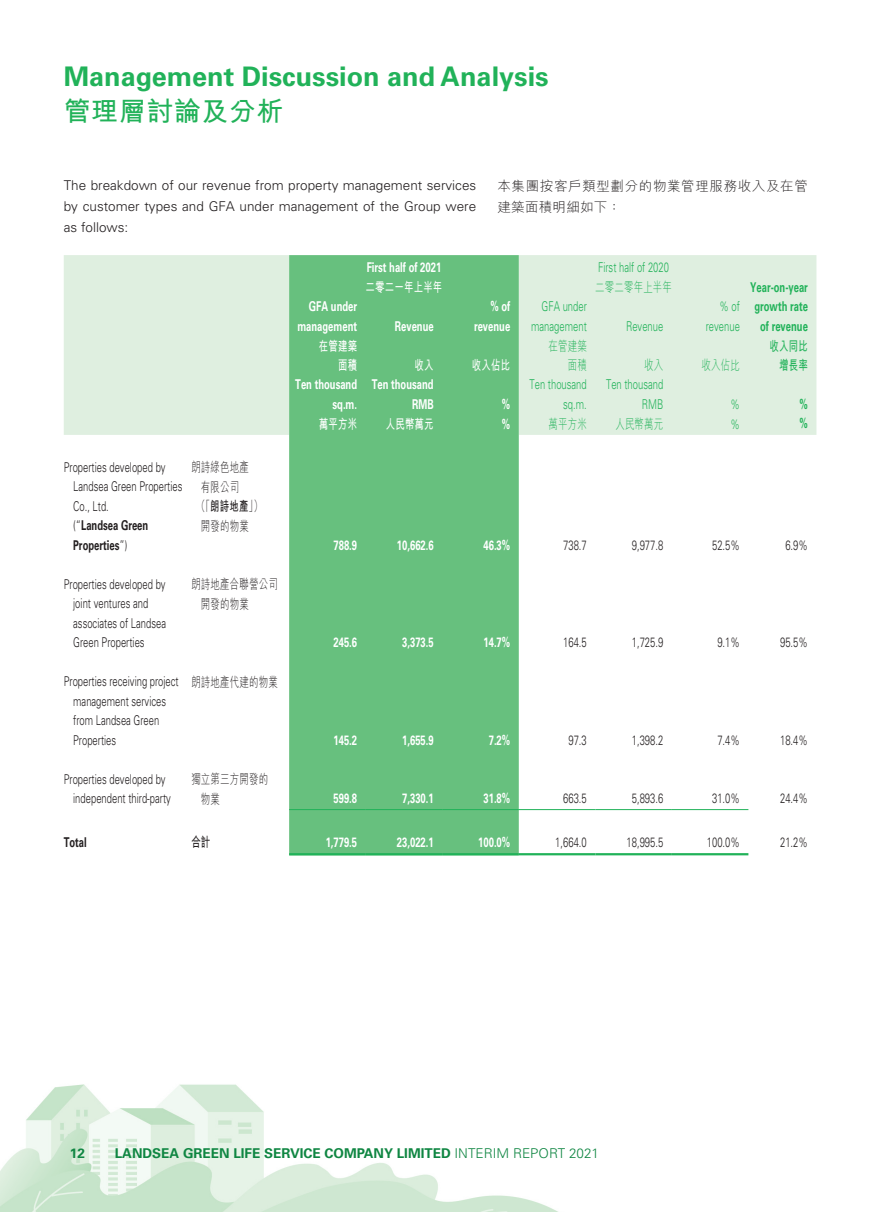
<style>
.page{position:relative;width:893px;height:1212px;background:#fff}
.page>*{position:absolute;margin:0;border:0;box-sizing:border-box;transform-origin:0 0}
.t1{font:700 27px "Univers LT Std";color:#21b259}
.t2{font:700 27px "M Hei HK";letter-spacing:.02em;color:#21b259}
._50_Table_txt{font:300 13.5px "Univers LT Std";color:#231f20;scale:.7 1}
._50_Table_txt-2{font:700 13.5px "Univers LT Std";color:#fff;scale:.7 1}
._00_txt_E{font:300 13.5px/21px "Univers LT Std";color:#231f20;text-align:justify}
._50_Table_txt-3{font:300 13.5px "Univers LT Std";color:#21b259;scale:.7 1}
.t3{font:700 13.5px "Univers LT Std";color:#0f8642}
._50_Table_txt-4{font:300 13.5px "M Hei HK";letter-spacing:.02em;color:#231f20;scale:.7 1}
._50_Table_txt-5{font:700 13.5px "Univers LT Std";color:#21b259;scale:.7 1}
._50_Table_txt-6{font:700 13.5px "Univers LT Std";color:#231f20;scale:.7 1}
._000_txt_C{font:300 13.5px/21px "M Hei HK";letter-spacing:.045em;color:#231f20}
._50_Table_txt-7{font:700 13.5px "M Hei HK";letter-spacing:.02em;color:#fff;scale:.7 1}
._50_Table_txt-8{font:300 13.5px "M Hei HK";letter-spacing:.02em;color:#21b259;scale:.7 1}
._50_Table_txt-9{font:700 13.5px "M Hei HK";letter-spacing:.02em;color:#21b259;scale:.7 1}
._50_Table_txt-10{font:700 13.5px "M Hei HK";color:#231f20;scale:.7 1}
.s1{font-weight:300}
.s2{font-weight:700}
</style>
<div class="page">
<img style="left:0;top:1084px;width:558px;height:128px">
<div style="left:64px;top:255px;width:752px;height:180px;background:#dfefe0"></div>
<div style="left:289px;top:255px;width:230px;height:598px;background:#67c07e"></div>
<hr style="left:289px;top:809px;width:77px;height:1px;background:#21b259">
<hr style="left:366px;top:809px;width:76px;height:1px;background:#21b259">
<hr style="left:442px;top:809px;width:77px;height:1px;background:#21b259">
<hr style="left:519px;top:809px;width:76px;height:1px;background:#21b259">
<hr style="left:595px;top:809px;width:77px;height:1px;background:#21b259">
<hr style="left:672px;top:809px;width:76px;height:1px;background:#21b259">
<hr style="left:289px;top:853px;width:77px;height:2px;background:#21b259">
<hr style="left:366px;top:853px;width:76px;height:2px;background:#21b259">
<hr style="left:442px;top:853px;width:77px;height:2px;background:#21b259">
<hr style="left:519px;top:853px;width:76px;height:2px;background:#21b259">
<hr style="left:595px;top:853px;width:77px;height:2px;background:#21b259">
<hr style="left:672px;top:853px;width:76px;height:2px;background:#21b259">
<h1 class="t1" style="left:64px;top:61px;width:486px">Management Discussion and Analysis</h1>
<h1 class="t2" style="left:64px;top:91px;width:221px">管理層討論及分析</h1>
<p class="_000_txt_C" style="left:497px;top:175px;width:312px">本集團按客戶類型劃分的物業管理服務收入及在管建築面積明細如下：</p>
<p class="_00_txt_E" style="left:64px;top:175px;width:414px">The breakdown of our revenue from property management services by customer types and GFA under management of the Group were as follows:</p>
<p class="_50_Table_txt-2" style="left:367px;top:260px;width:108px">First half of 2021</p>
<p class="_50_Table_txt-3" style="left:598px;top:259px;width:103px">First half of 2020</p>
<p class="_50_Table_txt-7" style="left:365px;top:278px;width:111px">二零二一年上半年</p>
<p class="_50_Table_txt-8" style="left:595px;top:281px;width:111px">二零二零年上半年</p>
<p class="_50_Table_txt-2" style="left:309px;top:299px;width:71px">GFA under</p>
<p class="_50_Table_txt-2" style="left:297px;top:318px;width:87px">management</p>
<p class="_50_Table_txt-2" style="left:395px;top:318px;width:57px">Revenue</p>
<p class="_50_Table_txt-2" style="left:490px;top:299px;width:30px">% of</p>
<p class="_50_Table_txt-2" style="left:474px;top:318px;width:53px">revenue</p>
<p class="_50_Table_txt-3" style="left:542px;top:298px;width:66px">GFA under</p>
<p class="_50_Table_txt-3" style="left:531px;top:318px;width:81px">management</p>
<p class="_50_Table_txt-3" style="left:626px;top:318px;width:55px">Revenue</p>
<p class="_50_Table_txt-3" style="left:719px;top:298px;width:31px">% of</p>
<p class="_50_Table_txt-3" style="left:706px;top:318px;width:50px">revenue</p>
<p class="_50_Table_txt-7" style="left:319px;top:336px;width:56px">在管建築</p>
<p class="_50_Table_txt-7" style="left:338px;top:356px;width:29px">面積</p>
<p class="_50_Table_txt-7" style="left:415px;top:356px;width:29px">收入</p>
<p class="_50_Table_txt-7" style="left:472px;top:356px;width:56px">收入佔比</p>
<p class="_50_Table_txt-8" style="left:548px;top:339px;width:56px">在管建築</p>
<p class="_50_Table_txt-8" style="left:568px;top:359px;width:29px">面積</p>
<p class="_50_Table_txt-8" style="left:644px;top:359px;width:29px">收入</p>
<p class="_50_Table_txt-8" style="left:701px;top:359px;width:56px">收入佔比</p>
<p class="_50_Table_txt-5" style="left:750px;top:279px;width:84px">Year-on-year</p>
<p class="_50_Table_txt-5" style="left:754px;top:299px;width:78px">growth rate</p>
<p class="_50_Table_txt-5" style="left:760px;top:318px;width:70px">of revenue</p>
<p class="_50_Table_txt-9" style="left:769px;top:336px;width:56px">收入同比</p>
<p class="_50_Table_txt-9" style="left:779px;top:356px;width:43px">增長率</p>
<p class="_50_Table_txt-2" style="left:295px;top:377px;width:90px">Ten thousand</p>
<p class="_50_Table_txt-2" style="left:332px;top:396px;width:37px">sq.m.</p>
<p class="_50_Table_txt-2" style="left:372px;top:377px;width:90px">Ten thousand</p>
<p class="_50_Table_txt-2" style="left:412px;top:396px;width:32px">RMB</p>
<p class="_50_Table_txt-2" style="left:502px;top:396px;width:14px">%</p>
<p class="_50_Table_txt-3" style="left:530px;top:376px;width:83px">Ten thousand</p>
<p class="_50_Table_txt-3" style="left:563px;top:396px;width:35px">sq.m.</p>
<p class="_50_Table_txt-3" style="left:606px;top:376px;width:83px">Ten thousand</p>
<p class="_50_Table_txt-3" style="left:642px;top:396px;width:32px">RMB</p>
<p class="_50_Table_txt-3" style="left:730px;top:396px;width:15px">%</p>
<p class="_50_Table_txt-5" style="left:799px;top:396px;width:14px">%</p>
<p class="_50_Table_txt-7" style="left:319px;top:414px;width:56px">萬平方米</p>
<p class="_50_Table_txt-7" style="left:386px;top:414px;width:70px">人民幣萬元</p>
<p class="_50_Table_txt-2" style="left:502px;top:416px;width:14px">%</p>
<p class="_50_Table_txt-8" style="left:548px;top:417px;width:56px">萬平方米</p>
<p class="_50_Table_txt-8" style="left:615px;top:417px;width:70px">人民幣萬元</p>
<p class="_50_Table_txt-3" style="left:730px;top:416px;width:15px">%</p>
<p class="_50_Table_txt-5" style="left:799px;top:416px;width:14px">%</p>
<p class="_50_Table_txt" style="left:64px;top:459px;width:147px">Properties developed by</p>
<p class="_50_Table_txt" style="left:73px;top:478px;width:158px">Landsea Green Properties</p>
<p class="_50_Table_txt" style="left:73px;top:498px;width:53px">Co., Ltd.</p>
<p class="_50_Table_txt-6" style="left:73px;top:517px;width:109px"><span class="s1">(“</span>Landsea Green</p>
<p class="_50_Table_txt-6" style="left:73px;top:537px;width:79px">Properties<span class="s1">”)</span></p>
<p class="_50_Table_txt-4" style="left:191px;top:460px;width:84px">朗詩綠色地產</p>
<p class="_50_Table_txt-4" style="left:201px;top:480px;width:56px">有限公司</p>
<p class="_50_Table_txt-4" style="left:196px;top:499px;width:97px">（「<span class="s2">朗詩地產</span>」）</p>
<p class="_50_Table_txt-4" style="left:201px;top:519px;width:70px">開發的物業</p>
<p class="_50_Table_txt" style="left:64px;top:576px;width:147px">Properties developed by</p>
<p class="_50_Table_txt" style="left:73px;top:595px;width:109px">joint ventures and</p>
<p class="_50_Table_txt" style="left:73px;top:615px;width:134px">associates of Landsea</p>
<p class="_50_Table_txt" style="left:73px;top:634px;width:104px">Green Properties</p>
<p class="_50_Table_txt-4" style="left:191px;top:577px;width:125px">朗詩地產合聯營公司</p>
<p class="_50_Table_txt-4" style="left:201px;top:597px;width:70px">開發的物業</p>
<p class="_50_Table_txt-2" style="left:334px;top:537px;width:35px">788.9</p>
<p class="_50_Table_txt-2" style="left:397px;top:537px;width:54px">10,662.6</p>
<p class="_50_Table_txt-2" style="left:483px;top:537px;width:40px">46.3%</p>
<p class="_50_Table_txt" style="left:563px;top:537px;width:35px">738.7</p>
<p class="_50_Table_txt" style="left:632px;top:537px;width:47px">9,977.8</p>
<p class="_50_Table_txt" style="left:712px;top:537px;width:41px">52.5%</p>
<p class="_50_Table_txt" style="left:785px;top:537px;width:34px">6.9%</p>
<p class="_50_Table_txt-2" style="left:334px;top:634px;width:35px">245.6</p>
<p class="_50_Table_txt-2" style="left:402px;top:634px;width:47px">3,373.5</p>
<p class="_50_Table_txt-2" style="left:483px;top:634px;width:40px">14.7%</p>
<p class="_50_Table_txt" style="left:563px;top:634px;width:35px">164.5</p>
<p class="_50_Table_txt" style="left:632px;top:634px;width:47px">1,725.9</p>
<p class="_50_Table_txt" style="left:717px;top:634px;width:34px">9.1%</p>
<p class="_50_Table_txt" style="left:780px;top:634px;width:41px">95.5%</p>
<p class="_50_Table_txt" style="left:64px;top:673px;width:166px">Properties receiving project</p>
<p class="_50_Table_txt" style="left:73px;top:693px;width:134px">management services</p>
<p class="_50_Table_txt" style="left:73px;top:712px;width:125px">from Landsea Green</p>
<p class="_50_Table_txt" style="left:73px;top:732px;width:63px">Properties</p>
<p class="_50_Table_txt" style="left:64px;top:771px;width:147px">Properties developed by</p>
<p class="_50_Table_txt" style="left:73px;top:790px;width:141px">independent third-party</p>
<p class="_50_Table_txt-4" style="left:191px;top:675px;width:125px">朗詩地產代建的物業</p>
<p class="_50_Table_txt-2" style="left:334px;top:732px;width:35px">145.2</p>
<p class="_50_Table_txt-2" style="left:402px;top:732px;width:47px">1,655.9</p>
<p class="_50_Table_txt-2" style="left:489px;top:732px;width:32px">7.2%</p>
<p class="_50_Table_txt" style="left:568px;top:732px;width:28px">97.3</p>
<p class="_50_Table_txt" style="left:632px;top:732px;width:47px">1,398.2</p>
<p class="_50_Table_txt" style="left:717px;top:732px;width:34px">7.4%</p>
<p class="_50_Table_txt" style="left:780px;top:732px;width:41px">18.4%</p>
<p class="_50_Table_txt-4" style="left:191px;top:772px;width:111px">獨立第三方開發的</p>
<p class="_50_Table_txt-4" style="left:201px;top:792px;width:29px">物業</p>
<p class="_50_Table_txt-2" style="left:334px;top:790px;width:35px">599.8</p>
<p class="_50_Table_txt-2" style="left:402px;top:790px;width:47px">7,330.1</p>
<p class="_50_Table_txt-2" style="left:483px;top:790px;width:40px">31.8%</p>
<p class="_50_Table_txt" style="left:563px;top:790px;width:35px">663.5</p>
<p class="_50_Table_txt" style="left:632px;top:790px;width:47px">5,893.6</p>
<p class="_50_Table_txt" style="left:712px;top:790px;width:41px">31.0%</p>
<p class="_50_Table_txt" style="left:780px;top:790px;width:41px">24.4%</p>
<p class="_50_Table_txt-6" style="left:64px;top:834px;width:35px">Total</p>
<p class="_50_Table_txt-10" style="left:191px;top:832px;width:29px">合計</p>
<p class="_50_Table_txt-2" style="left:326px;top:834px;width:47px">1,779.5</p>
<p class="_50_Table_txt-2" style="left:397px;top:834px;width:54px">23,022.1</p>
<p class="_50_Table_txt-2" style="left:478px;top:834px;width:47px">100.0%</p>
<p class="_50_Table_txt" style="left:555px;top:834px;width:47px">1,664.0</p>
<p class="_50_Table_txt" style="left:627px;top:834px;width:54px">18,995.5</p>
<p class="_50_Table_txt" style="left:707px;top:834px;width:49px">100.0%</p>
<p class="_50_Table_txt" style="left:780px;top:834px;width:41px">21.2%</p>
<p class="t3" style="left:70px;top:1145px;width:17px">12</p>
<p class="t3" style="left:115px;top:1145px;width:486px">LANDSEA GREEN LIFE SERVICE COMPANY LIMITED <span class="s1">INTERIM REPORT 2021</span></p>
</div>
